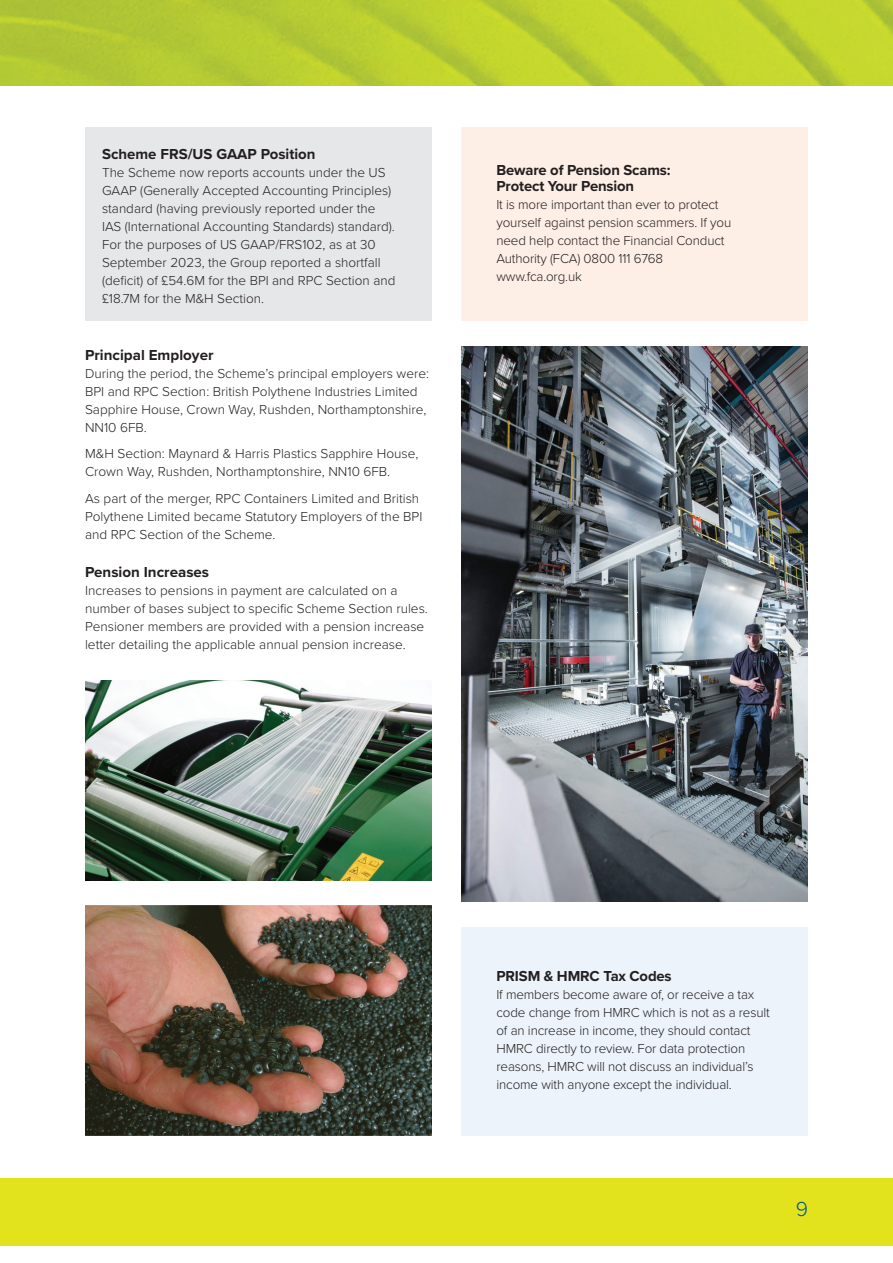
<style>
.page{position:relative;width:893px;height:1263px;background:#fff}
.page>*{position:absolute;margin:0;border:0;box-sizing:border-box;transform-origin:0 0}
.t1{font:300 21px "Proxima Nova";color:#015398}
.t2{font:700 15px "Proxima Nova";letter-spacing:-.01em;color:#231f20}
.t3{font:300 13.5px/18px "Proxima Nova";color:#231f20}
</style>
<div class="page">
<img style="left:0;top:0;width:893px;height:85px">
<div style="left:0;top:1178px;width:893px;height:68px;background:#e2e31d"></div>
<div style="left:461px;top:128px;width:347px;height:193px;background:#fdeee6"></div>
<div style="left:85px;top:128px;width:347px;height:193px;background:#e6e7e9"></div>
<div style="left:461px;top:927px;width:347px;height:208px;background:#ecf3fa"></div>
<img style="left:461px;top:347px;width:347px;height:554px">
<img style="left:85px;top:906px;width:347px;height:229px">
<img style="left:85px;top:680px;width:347px;height:200px">
<p class="t2" style="left:102px;top:142px;width:215px">Scheme FRS/US GAAP Position</p>
<p class="t3" style="left:102px;top:162px;width:295px">The Scheme now reports accounts under the US GAAP (Generally Accepted Accounting Principles) standard (having previously reported under the IAS (International Accounting Standards) standard).<br>For the purposes of US GAAP/FRS102, as at 30<br>September 2023, the Group reported a shortfall (deficit) of £54.6M for the BPI and RPC Section and £18.7M for the M&amp;H Section.</p>
<p class="t2" style="left:85px;top:344px;width:130px">Principal Employer</p>
<p class="t3" style="left:85px;top:363px;width:346px">During the period, the Scheme’s principal employers were:</p>
<p class="t3" style="left:85px;top:381px;width:343px">BPI and RPC Section: British Polythene Industries Limited<br>Sapphire House, Crown Way, Rushden, Northamptonshire,<br>NN10 6FB.</p>
<p class="t3" style="left:85px;top:444px;width:335px">M&amp;H Section: Maynard &amp; Harris Plastics Sapphire House,<br>Crown Way, Rushden, Northamptonshire, NN10 6FB.</p>
<p class="t3" style="left:85px;top:488px;width:339px">As part of the merger, RPC Containers Limited and British<br>Polythene Limited became Statutory Employers of the BPI and RPC Section of the Scheme.</p>
<p class="t2" style="left:85px;top:561px;width:126px">Pension Increases</p>
<p class="t3" style="left:85px;top:581px;width:344px">Increases to pensions in payment are calculated on a number of bases subject to specific Scheme Section rules.<br>Pensioner members are provided with a pension increase letter detailing the applicable annual pension increase.</p>
<p class="t2" style="left:496px;top:158px;width:176px">Beware of Pension Scams:</p>
<p class="t2" style="left:496px;top:175px;width:139px">Protect Your Pension</p>
<p class="t3" style="left:496px;top:195px;width:236px">It is more important than ever to protect yourself against pension scammers. If you need help contact the Financial Conduct Authority (FCA) 0800 111 6768</p>
<p class="t3" style="left:496px;top:267px;width:87px">www.fca.org.uk</p>
<p class="t2" style="left:496px;top:965px;width:177px">PRISM &amp; HMRC Tax Codes</p>
<p class="t3" style="left:496px;top:985px;width:275px">If members become aware of, or receive a tax code change from HMRC which is not as a result of an increase in income, they should contact HMRC directly to review. For data protection reasons, HMRC will not discuss an individual’s income with anyone except the individual.</p>
<p class="t1" style="left:796px;top:1193px;width:14px">9</p>
</div>
